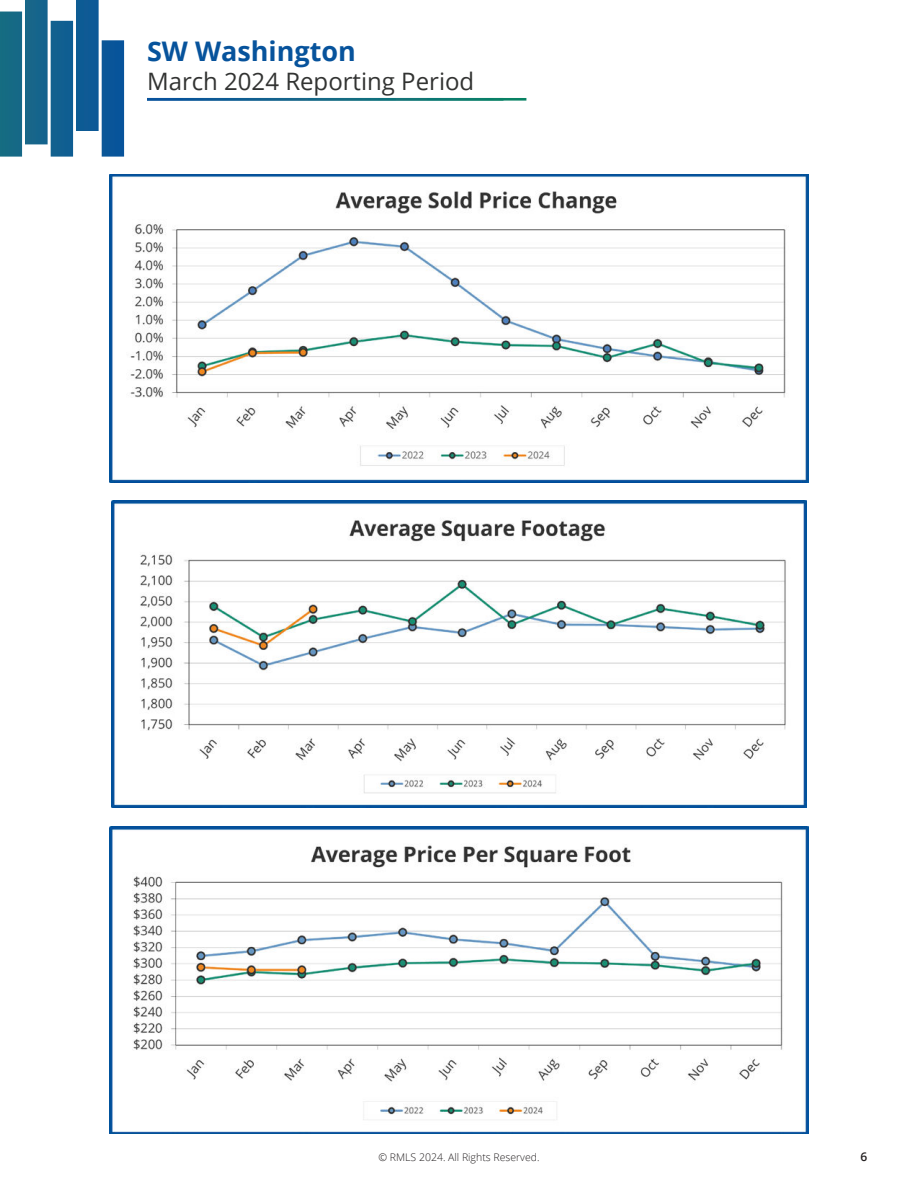
<style>
.page{position:relative;width:918px;height:1188px;background:#fff}
.page>*{position:absolute;margin:0;border:0;box-sizing:border-box;transform-origin:0 0}
.t1{font:700 27px "Open Sans";color:#07539c}
.t2{font:24px "Open Sans";color:#323332}
.t3{font:600 12px "Open Sans";color:#231f20}
.t4{font:300 10.5px "Open Sans";color:#231f20}
</style>
<div class="page">
<img style="left:109px;top:174px;width:700px;height:309px">
<img style="left:111px;top:501px;width:696px;height:307px">
<img style="left:110px;top:827px;width:698px;height:307px">
<svg style="left:0;top:0;width:124px;height:157px"></svg>
<h1 class="t1" style="left:147px;top:41px;width:210px">SW Washington</h1>
<h2 class="t2" style="left:147px;top:72px;width:329px">March 2024 Reporting Period</h2>
<p class="t4" style="left:378px;top:1154px;width:163px">© RMLS 2024. All Rights Reserved.</p>
<p class="t3" style="left:860px;top:1152px;width:8px">6</p>
</div>
